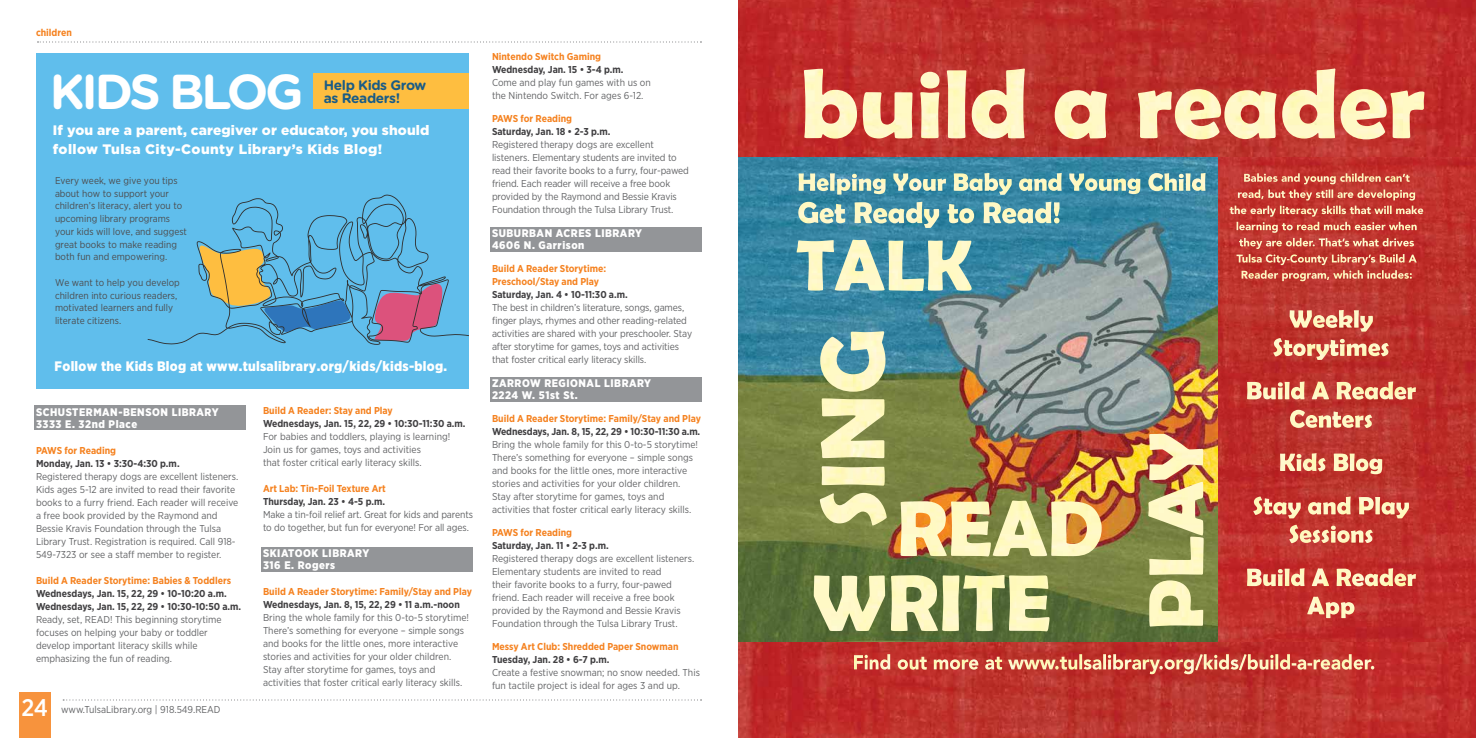
<style>
.page{position:relative;width:1476px;height:738px;background:#fff}
.page>*{position:absolute;margin:0;border:0;box-sizing:border-box;transform-origin:0 0}
.t1{font:700 49px "Gotham Rounded";letter-spacing:-.065em;color:#fff}
.t2{font:500 24px "Gotham Narrow";color:#fff}
.t3{font:900 13.7px/18.6px "Gotham";letter-spacing:.01em;color:#fff}
.t4{font:900 13.7px "Gotham Narrow";letter-spacing:.02em;color:#fff}
.t5{font:700 13.7px/12.9px "Gotham Rounded";letter-spacing:-.03em;color:#1a5c86}
.t6{font:900 11px/12px "Gotham Narrow";letter-spacing:.05em;color:#fff}
.t7{font:10px/13px "Gotham Narrow";color:#636466}
.t8{font:700 10px/13px "Gotham Narrow";color:#414042}
.t9{font:700 10px/13px "Gotham Narrow";color:#f58220}
.t10{font:9.8px/12.8px "Gotham Narrow";color:#4d4d4f}
</style>
<div class="page">
<div style="left:19px;top:692px;width:31px;height:46px;background:#f7933d"></div>
<svg style="left:63px;top:700px;width:639px;height:1px"></svg>
<div style="left:34px;top:405px;width:212px;height:13px;background:#939598"></div>
<div style="left:34px;top:417px;width:212px;height:13px;background:#939598"></div>
<div style="left:261px;top:547px;width:212px;height:12px;background:#939598"></div>
<div style="left:261px;top:559px;width:212px;height:12px;background:#939598"></div>
<div style="left:490px;top:227px;width:212px;height:12px;background:#939598"></div>
<div style="left:490px;top:239px;width:212px;height:12px;background:#939598"></div>
<div style="left:490px;top:377px;width:212px;height:13px;background:#939598"></div>
<div style="left:490px;top:389px;width:212px;height:13px;background:#939598"></div>
<svg style="left:38px;top:42px;width:663px;height:1px"></svg>
<img style="left:738px;top:156px;width:481px;height:487px">
<img style="left:1219px;top:156px;width:257px;height:487px">
<img style="left:820px;top:331px;width:66px;height:185px">
<img style="left:901px;top:501px;width:201px;height:55px">
<img style="left:891px;top:575px;width:159px;height:56px">
<img style="left:797px;top:240px;width:175px;height:51px">
<img style="left:1148px;top:434px;width:56px;height:193px">
<img style="left:984px;top:173px;width:222px;height:18px">
<img style="left:738px;top:0;width:738px;height:156px">
<img style="left:738px;top:643px;width:738px;height:95px">
<img style="left:804px;top:68px;width:531px;height:71px">
<img style="left:854px;top:654px;width:498px;height:16px">
<img style="left:1244px;top:173px;width:166px;height:9px">
<img style="left:1290px;top:310px;width:69px;height:18px">
<div style="left:36px;top:53px;width:433px;height:335px;background:#60beec"></div>
<svg style="left:148px;top:195px;width:321px;height:150px"></svg>
<div style="left:313px;top:74px;width:156px;height:35px;background:#febe40"></div>
<p class="t9" style="left:36px;top:26px;width:37px">children</p>
<h1 class="t1" style="left:50px;top:56px;width:256px">KIDS BLOG</h1>
<h3 class="t5" style="left:324px;top:78px;width:104px">Help Kids Grow as Readers!</h3>
<h3 class="t3" style="left:53px;top:121px;width:378px">If you are a parent, caregiver or educator, you should follow Tulsa City-County Library’s Kids Blog!</h3>
<p class="t10" style="left:55px;top:174px;width:134px">Every week, we give you tips about how to support your children’s literacy, alert you to upcoming library programs your kids will love, and suggest great books to make reading both fun and empowering.</p>
<p class="t10" style="left:55px;top:276px;width:126px">We want to help you develop children into curious readers, motivated learners and fully literate citizens.</p>
<h3 class="t4" style="left:55px;top:357px;width:394px">Follow the Kids Blog at www.tulsalibrary.org/kids/kids-blog.</h3>
<p class="t6" style="left:36px;top:406px;width:184px">SCHUSTERMAN-BENSON LIBRARY<br>3333 E. 32nd Place</p>
<p class="t9" style="left:36px;top:444px;width:82px">PAWS for Reading</p>
<p class="t8" style="left:36px;top:457px;width:145px">Monday, Jan. 13 • 3:30-4:30 p.m.</p>
<p class="t7" style="left:36px;top:470px;width:204px">Registered therapy dogs are excellent listeners.<br>Kids ages 5-12 are invited to read their favorite books to a furry friend. Each reader will receive a free book provided by the Raymond and Bessie Kravis Foundation through the Tulsa Library Trust. Registration is required. Call 918- 549-7323 or see a staff member to register.</p>
<p class="t9" style="left:36px;top:574px;width:197px">Build A Reader Storytime: Babies &amp; Toddlers</p>
<p class="t8" style="left:36px;top:587px;width:207px">Wednesdays, Jan. 15, 22, 29 • 10-10:20 a.m.<br>Wednesdays, Jan. 15, 22, 29 • 10:30-10:50 a.m.</p>
<p class="t7" style="left:36px;top:613px;width:187px">Ready, set, READ! This beginning storytime focuses on helping your baby or toddler develop important literacy skills while emphasizing the fun of reading.</p>
<h2 class="t2" style="left:21px;top:692px;width:28px">24</h2>
<p class="t7" style="left:61px;top:703px;width:161px">www.TulsaLibrary.org | 918.549.READ</p>
<p class="t9" style="left:263px;top:404px;width:131px">Build A Reader: Stay and Play</p>
<p class="t8" style="left:263px;top:417px;width:204px">Wednesdays, Jan. 15, 22, 29 • 10:30-11:30 a.m.</p>
<p class="t7" style="left:263px;top:430px;width:189px">For babies and toddlers, playing is learning!<br>Join us for games, toys and activities<br>that foster critical early literacy skills.</p>
<p class="t9" style="left:263px;top:482px;width:124px">Art Lab: Tin-Foil Texture Art</p>
<p class="t8" style="left:263px;top:495px;width:124px">Thursday, Jan. 23 • 4-5 p.m.</p>
<p class="t7" style="left:263px;top:508px;width:212px">Make a tin-foil relief art. Great for kids and parents to do together, but fun for everyone! For all ages.</p>
<p class="t6" style="left:263px;top:547px;width:108px">SKIATOOK LIBRARY<br>316 E. Rogers</p>
<p class="t9" style="left:263px;top:585px;width:211px">Build A Reader Storytime: Family/Stay and Play</p>
<p class="t8" style="left:263px;top:598px;width:198px">Wednesdays, Jan. 8, 15, 22, 29 • 11 a.m.-noon</p>
<p class="t7" style="left:263px;top:611px;width:207px">Bring the whole family for this 0-to-5 storytime!<br>There’s something for everyone – simple songs and books for the little ones, more interactive stories and activities for your older children.<br>Stay after storytime for games, toys and activities that foster critical early literacy skills.</p>
<p class="t9" style="left:492px;top:50px;width:111px">Nintendo Switch Gaming</p>
<p class="t8" style="left:492px;top:63px;width:133px">Wednesday, Jan. 15 • 3-4 p.m.</p>
<p class="t7" style="left:492px;top:76px;width:160px">Come and play fun games with us on the Nintendo Switch. For ages 6-12.</p>
<p class="t9" style="left:492px;top:112px;width:82px">PAWS for Reading</p>
<p class="t8" style="left:492px;top:125px;width:120px">Saturday, Jan. 18 • 2-3 p.m.</p>
<p class="t7" style="left:492px;top:138px;width:199px">Registered therapy dogs are excellent listeners. Elementary students are invited to read their favorite books to a furry, four-pawed friend. Each reader will receive a free book provided by the Raymond and Bessie Kravis Foundation through the Tulsa Library Trust.</p>
<p class="t6" style="left:492px;top:227px;width:152px">SUBURBAN ACRES LIBRARY<br>4606 N. Garrison</p>
<p class="t9" style="left:492px;top:262px;width:116px">Build A Reader Storytime:<br>Preschool/Stay and Play</p>
<p class="t8" style="left:492px;top:288px;width:137px">Saturday, Jan. 4 • 10-11:30 a.m.</p>
<p class="t7" style="left:492px;top:301px;width:202px">The best in children’s literature, songs, games, finger plays, rhymes and other reading-related activities are shared with your preschooler. Stay after storytime for games, toys and activities that foster critical early literacy skills.</p>
<p class="t6" style="left:492px;top:377px;width:161px">ZARROW REGIONAL LIBRARY<br>2224 W. 51st St.</p>
<p class="t9" style="left:492px;top:412px;width:211px">Build A Reader Storytime: Family/Stay and Play</p>
<p class="t8" style="left:492px;top:425px;width:210px">Wednesdays, Jan. 8, 15, 22, 29 • 10:30-11:30 a.m.</p>
<p class="t7" style="left:492px;top:438px;width:207px">Bring the whole family for this 0-to-5 storytime!<br>There’s something for everyone – simple songs and books for the little ones, more interactive stories and activities for your older children.<br>Stay after storytime for games, toys and activities that foster critical early literacy skills.</p>
<p class="t9" style="left:492px;top:526px;width:82px">PAWS for Reading</p>
<p class="t8" style="left:492px;top:539px;width:118px">Saturday, Jan. 11 • 2-3 p.m.</p>
<p class="t7" style="left:492px;top:552px;width:204px">Registered therapy dogs are excellent listeners.<br>Elementary students are invited to read<br>their favorite books to a furry, four-pawed friend. Each reader will receive a free book provided by the Raymond and Bessie Kravis Foundation through the Tulsa Library Trust.</p>
<p class="t9" style="left:492px;top:640px;width:188px">Messy Art Club: Shredded Paper Snowman</p>
<p class="t8" style="left:492px;top:653px;width:119px">Tuesday, Jan. 28 • 6-7 p.m.</p>
<p class="t7" style="left:492px;top:666px;width:209px">Create a festive snowman; no snow needed. This fun tactile project is ideal for ages 3 and up.</p>
</div>
